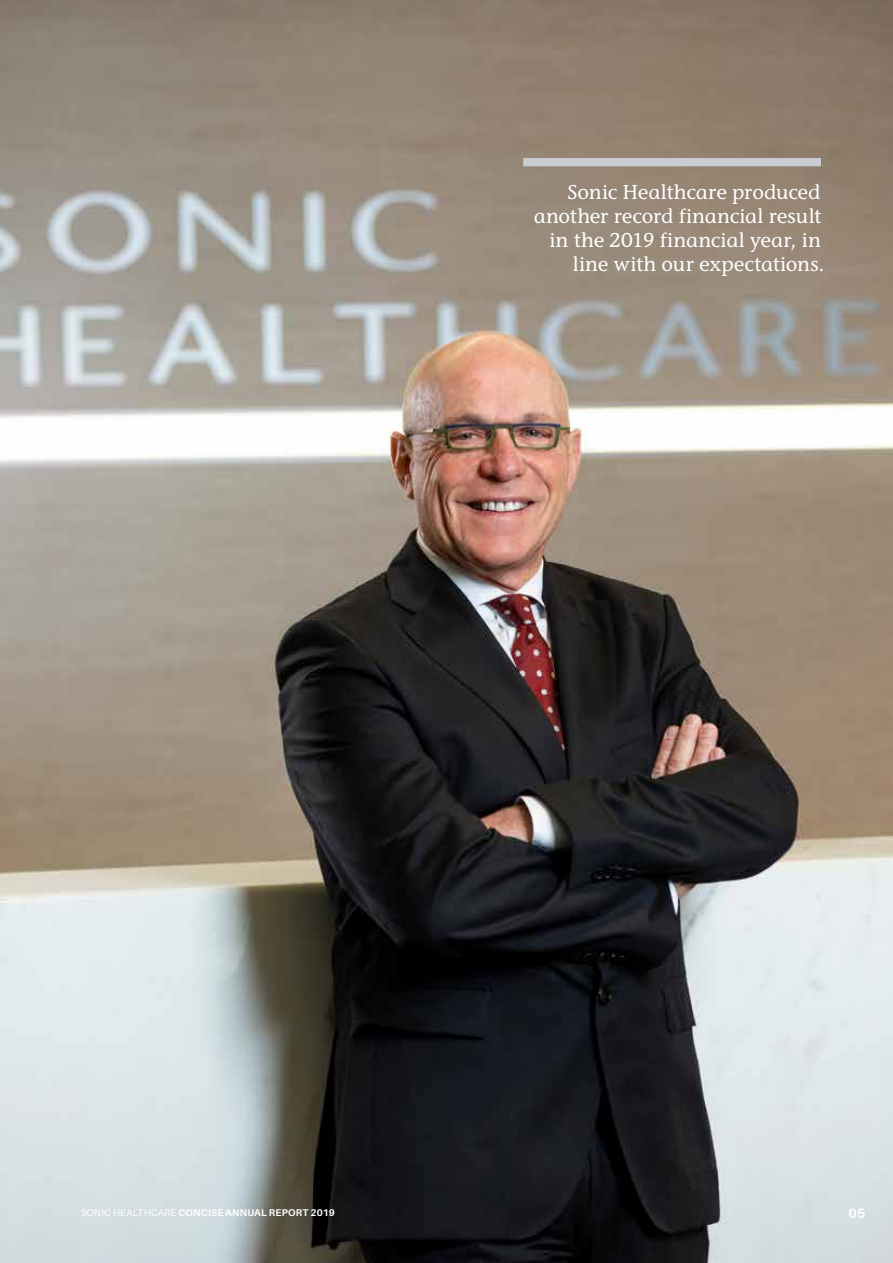
<style>
.page{position:relative;width:893px;height:1263px;background:#fff}
.page>*{position:absolute;margin:0;border:0;box-sizing:border-box;transform-origin:0 0}
.t1{font:500 21px/24px "Stone Informal EF";color:#fff;text-align:right}
.t2{font:700 13.5px "Aileron";color:#fff}
.t3{font:700 9.75px "Aileron";letter-spacing:.025em;color:#fff}
.s1{font-weight:400}
</style>
<div class="page">
<img style="left:0;top:0;width:893px;height:1263px">
<div style="left:523px;top:158px;width:298px;height:8px;background:#c9ccd0"></div>
<p class="t1" style="left:534px;top:180px;width:292px">Sonic Healthcare produced another record financial result in the 2019 financial year, in line with our expectations.</p>
<p class="t3" style="left:81px;top:1207px;width:255px"><span class="s1">SONIC HEALTHCARE</span> CONCISE ANNUAL REPORT 2019</p>
<p class="t2" style="left:848px;top:1206px;width:19px">05</p>
</div>
